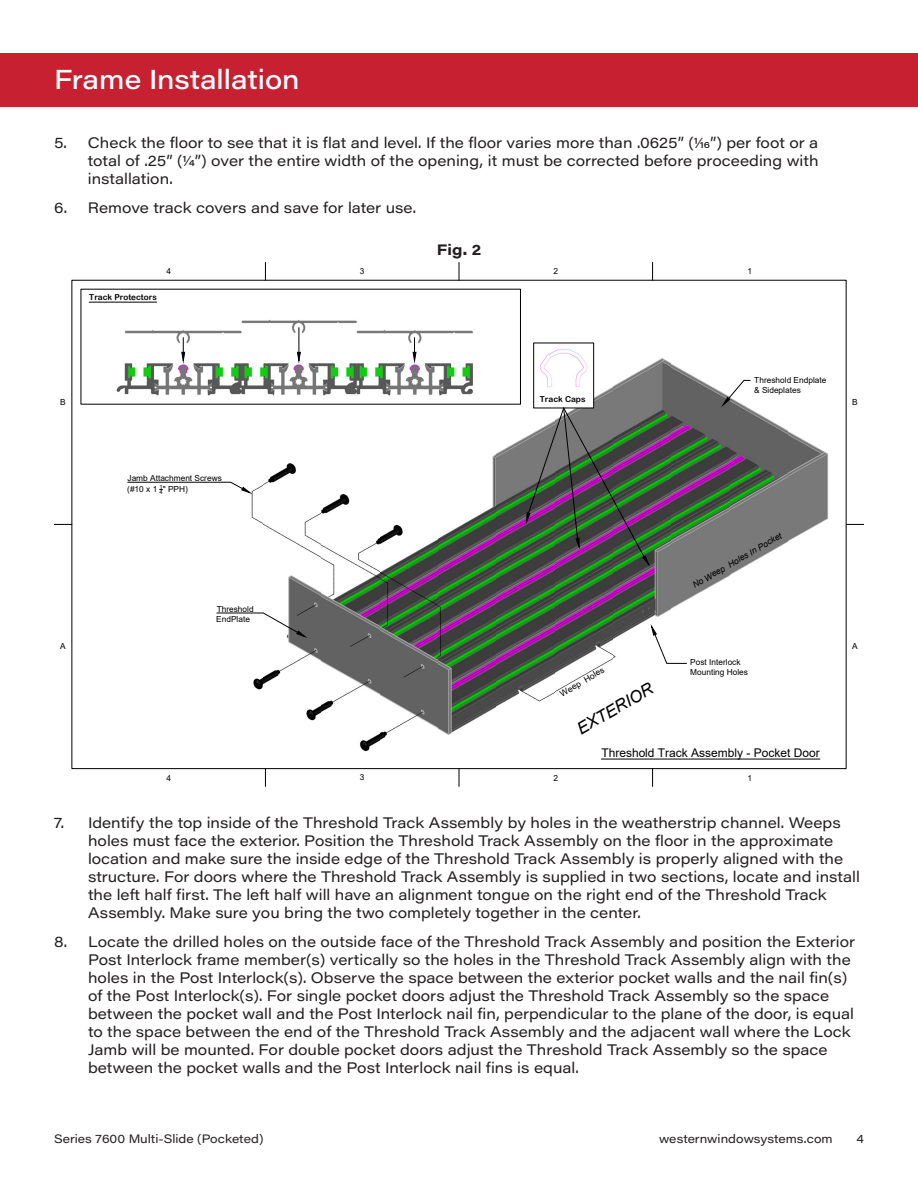
<style>
.page{position:relative;width:918px;height:1188px;background:#fff}
.page>*{position:absolute;margin:0;border:0;box-sizing:border-box;transform-origin:0 0}
.Main_Header{font:500 27px "Acumin Pro Wide";color:#fff}
.t1{font:italic 16.65px "Arial";color:#000}
.t2{font:15px/18px "Acumin Pro Wide";color:#231f20}
.Figure{font:700 15px "Acumin Pro Wide";color:#231f20}
.t3{font:12px "Acumin Pro Wide";color:#231f20}
.t4{font:12px "Arial";color:#000}
.t5{font:italic 8.7px "Arial";color:#000}
.t6{font:8.7px "Arial";color:#000}
.t7{font:8.25px/9.9px "Arial";color:#000}
.t8{font:8.25px "Arial Rounded MT Bold";color:#000}
</style>
<div class="page">
<div style="left:0;top:53px;width:918px;height:54px;background:#c72031"></div>
<img style="left:80px;top:288px;width:748px;height:472px">
<img style="left:83px;top:291px;width:435px;height:111px">
<img style="left:536px;top:345px;width:56px;height:61px">
<svg style="left:652px;top:262px;width:1px;height:18px"></svg>
<svg style="left:459px;top:262px;width:1px;height:18px"></svg>
<svg style="left:265px;top:262px;width:1px;height:18px"></svg>
<svg style="left:54px;top:524px;width:18px;height:1px"></svg>
<svg style="left:846px;top:524px;width:18px;height:1px"></svg>
<svg style="left:652px;top:769px;width:1px;height:17px"></svg>
<svg style="left:459px;top:769px;width:1px;height:17px"></svg>
<svg style="left:265px;top:769px;width:1px;height:17px"></svg>
<svg style="left:181px;top:338px;width:4px;height:24px"></svg>
<svg style="left:297px;top:328px;width:4px;height:34px"></svg>
<svg style="left:412px;top:338px;width:5px;height:24px"></svg>
<hr style="left:89px;top:302px;width:68px;height:1px;background:#000">
<svg style="left:216px;top:613px;width:90px;height:24px"></svg>
<hr style="left:601px;top:759px;width:219px;height:1px;background:#000">
<div style="left:534px;top:343px;width:60px;height:65px;border:1px solid #000"></div>
<svg style="left:526px;top:407px;width:123px;height:158px;background:#575e57"></svg>
<svg style="left:722px;top:380px;width:29px;height:26px"></svg>
<svg style="left:127px;top:482px;width:124px;height:12px"></svg>
<svg style="left:651px;top:626px;width:36px;height:38px"></svg>
<p class="Main_Header" style="left:54px;top:60px;width:247px">Frame Installation</p>
<p class="t2" style="left:88px;top:133px;width:732px;text-align:justify;text-indent:-34px">5. Check the floor to see that it is flat and level. If the floor varies more than .0625” (1/16”) per foot or a total of .25” (1/4”) over the entire width of the opening, it must be corrected before proceeding with installation.</p>
<p class="t2" style="left:54px;top:198px;width:364px">6. Remove track covers and save for later use.</p>
<p class="Figure" style="left:437px;top:239px;width:46px">Fig. 2</p>
<p class="t8" style="left:89px;top:293px;width:69px">Track Protectors</p>
<p class="t7" style="left:166px;top:266px;width:6px">4</p>
<p class="t7" style="left:360px;top:266px;width:6px">3</p>
<p class="t7" style="left:554px;top:266px;width:6px">2</p>
<p class="t7" style="left:747px;top:266px;width:6px">1</p>
<p class="t7" style="left:60px;top:397px;width:7px">B</p>
<p class="t7" style="left:60px;top:642px;width:7px">A</p>
<p class="t8" style="left:540px;top:395px;width:47px">Track Caps</p>
<p class="t7" style="left:754px;top:375px;width:74px">Threshold Endplate &amp; Sideplates</p>
<p class="t7" style="left:852px;top:397px;width:7px">B</p>
<p class="t7" style="left:127px;top:472px;width:96px;line-height:11.9px">Jamb Attachment Screws (#10 x 1 <sup>1</sup></p>
<p class="t7" style="left:160px;top:485px;width:30px"><sub>4</sub>" PPH)</p>
<p class="t7" style="left:216px;top:604px;width:39px">Threshold<br>EndPlate</p>
<p class="t6" style="left:558px;top:689px;width:51px;rotate:-30deg">Weep Holes</p>
<p class="t1" style="left:573px;top:721px;width:87px;rotate:-30deg">EXTERIOR</p>
<p class="t5" style="left:690px;top:581px;width:103px;rotate:-30deg">No Weep Holes In Pocket</p>
<p class="t7" style="left:690px;top:658px;width:59px">Post Interlock<br>Mounting Holes</p>
<p class="t4" style="left:601px;top:744px;width:220px">Threshold Track Assembly - Pocket Door</p>
<p class="t7" style="left:166px;top:773px;width:6px">4</p>
<p class="t7" style="left:360px;top:773px;width:6px">3</p>
<p class="t7" style="left:554px;top:773px;width:6px">2</p>
<p class="t7" style="left:747px;top:773px;width:6px">1</p>
<p class="t7" style="left:852px;top:642px;width:7px">A</p>
<p class="t2" style="left:88px;top:813px;width:773px;text-indent:-34px">7. Identify the top inside of the Threshold Track Assembly by holes in the weatherstrip channel. Weeps holes must face the exterior. Position the Threshold Track Assembly on the floor in the approximate location and make sure the inside edge of the Threshold Track Assembly is properly aligned with the structure. For doors where the Threshold Track Assembly is supplied in two sections, locate and install the left half first. The left half will have an alignment tongue on the right end of the Threshold Track Assembly. Make sure you bring the two completely together in the center.</p>
<p class="t2" style="left:88px;top:932px;width:769px;text-indent:-34px">8. Locate the drilled holes on the outside face of the Threshold Track Assembly and position the Exterior Post Interlock frame member(s) vertically so the holes in the Threshold Track Assembly align with the holes in the Post Interlock(s). Observe the space between the exterior pocket walls and the nail fin(s) of the Post Interlock(s). For single pocket doors adjust the Threshold Track Assembly so the space between the pocket wall and the Post Interlock nail fin, perpendicular to the plane of the door, is equal to the space between the end of the Threshold Track Assembly and the adjacent wall where the Lock Jamb will be mounted. For double pocket doors adjust the Threshold Track Assembly so the space between the pocket walls and the Post Interlock nail fins is equal.</p>
<p class="t3" style="left:54px;top:1130px;width:211px">Series 7600 Multi-Slide (Pocketed)</p>
<p class="t3" style="left:659px;top:1130px;width:175px">westernwindowsystems.com</p>
<p class="t3" style="left:857px;top:1130px;width:9px">4</p>
</div>
